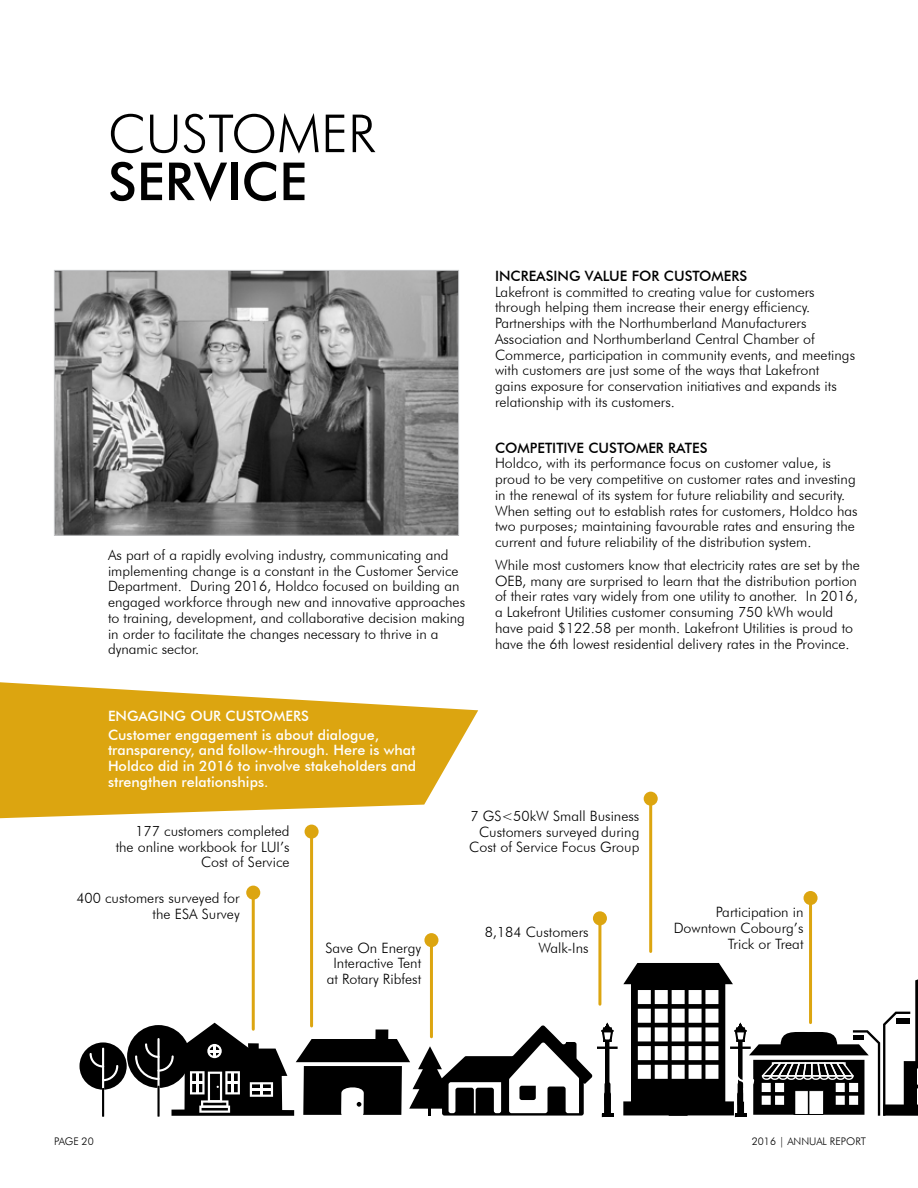
<style>
.page{position:relative;width:918px;height:1188px;background:#fff}
.page>*{position:absolute;margin:0;border:0;box-sizing:border-box;transform-origin:0 0}
.t1{font:300 52.5px "Futura BT";color:#000}
.t2{font:500 52.5px "Futura BT";color:#000}
.t3{font:300 14.25px/15.8px "Futura BT";color:#000;text-align:right}
.t4{font:500 14.25px/15.8px "Futura BT";color:#fff}
.t5{font:500 14.25px "Futura BT";color:#000}
.t6{font:300 10.5px "Futura BT";color:#000}
</style>
<div class="page">
<img style="left:56px;top:272px;width:401px;height:262px">
<div style="left:54px;top:270px;width:405px;height:266px;border:1px solid #c7c8ca"></div>
<hr style="left:809px;top:899px;width:3px;height:124px;background:#dca510">
<div style="left:804px;top:891px;width:14px;height:14px;background:#dca510;border-radius:50%"></div>
<hr style="left:649px;top:800px;width:3px;height:151px;background:#dca510">
<div style="left:644px;top:792px;width:14px;height:14px;background:#dca510;border-radius:50%"></div>
<hr style="left:310px;top:833px;width:3px;height:193px;background:#dca510">
<div style="left:305px;top:825px;width:14px;height:14px;background:#dca510;border-radius:50%"></div>
<hr style="left:598px;top:919px;width:3px;height:85px;background:#dca510">
<div style="left:593px;top:911px;width:14px;height:14px;background:#dca510;border-radius:50%"></div>
<hr style="left:430px;top:941px;width:3px;height:96px;background:#dca510">
<div style="left:424px;top:933px;width:14px;height:14px;background:#dca510;border-radius:50%"></div>
<hr style="left:252px;top:894px;width:3px;height:135px;background:#dca510">
<div style="left:246px;top:886px;width:14px;height:14px;background:#dca510;border-radius:50%"></div>
<hr style="left:597px;top:1047px;width:21px;height:2px;background:#000">
<svg style="left:0;top:682px;width:478px;height:136px;fill:#dca510"></svg>
<div style="left:127px;top:1025px;width:63px;height:63px;background:#000;border-radius:50%"></div>
<div style="left:80px;top:1042px;width:47px;height:48px;background:#000;border-radius:50%"></div>
<svg style="left:90px;top:1053px;width:28px;height:28px"></svg>
<hr style="left:102px;top:1048px;width:2px;height:69px;background:#fff">
<svg style="left:135px;top:1023px;width:458px;height:94px"></svg>
<svg style="left:102px;top:1088px;width:2px;height:29px"></svg>
<svg style="left:601px;top:963px;width:317px;height:154px"></svg>
<hr style="left:853px;top:1035px;width:11px;height:4px;background:#000">
<h1 class="t1" style="left:108px;top:102px;width:269px">CUSTOMER</h1>
<h1 class="t2" style="left:108px;top:150px;width:201px">SERVICE</h1>
<p class="t3" style="left:108px;top:547px;width:359px;text-align:left">As part of a rapidly evolving industry, communicating and implementing change is a constant in the Customer Service Department. During 2016, Holdco focused on building an engaged workforce through new and innovative approaches to training, development, and collaborative decision making in order to facilitate the changes necessary to thrive in a dynamic sector.</p>
<p class="t4" style="left:108px;top:707px;width:273px;line-height:18.5px">ENGAGING OUR CUSTOMERS<br>Customer engagement is about dialogue,</p>
<p class="t4" style="left:108px;top:742px;width:310px;text-align:justify">transparency, and follow-through. Here is what Holdco did in 2016 to involve stakeholders and strengthen relationships.</p>
<p class="t5" style="left:495px;top:267px;width:254px">INCREASING VALUE FOR CUSTOMERS</p>
<p class="t3" style="left:495px;top:283px;width:362px;text-align:left">Lakefront is committed to creating value for customers through helping them increase their energy efficiency.<br>Partnerships with the Northumberland Manufacturers Association and Northumberland Central Chamber of Commerce, participation in community events, and meetings with customers are just some of the ways that Lakefront<br>gains exposure for conservation initiatives and expands its relationship with its customers.</p>
<p class="t5" style="left:495px;top:439px;width:214px">COMPETITIVE CUSTOMER RATES</p>
<p class="t3" style="left:495px;top:455px;width:364px;text-align:left">Holdco, with its performance focus on customer value, is proud to be very competitive on customer rates and investing in the renewal of its system for future reliability and security.<br>When setting out to establish rates for customers, Holdco has two purposes; maintaining favourable rates and ensuring the current and future reliability of the distribution system.</p>
<p class="t3" style="left:495px;top:557px;width:366px;text-align:left">While most customers know that electricity rates are set by the OEB, many are surprised to learn that the distribution portion of their rates vary widely from one utility to another. In 2016, a Lakefront Utilities customer consuming 750 kWh would have paid $122.58 per month. Lakefront Utilities is proud to have the 6th lowest residential delivery rates in the Province.</p>
<p class="t3" style="left:116px;top:823px;width:175px">177 customers completed the online workbook for LUI’s<br>Cost of Service</p>
<p class="t3" style="left:76px;top:890px;width:165px">400 customers surveyed for the ESA Survey</p>
<p class="t3" style="left:325px;top:940px;width:97px;text-align:center">Save On Energy<br>Interactive Tent at Rotary Ribfest</p>
<p class="t3" style="left:469px;top:808px;width:172px">7 GS&lt;50kW Small Business<br>Customers surveyed during<br>Cost of Service Focus Group</p>
<p class="t3" style="left:485px;top:924px;width:105px">8,184 Customers<br>Walk-Ins</p>
<p class="t3" style="left:674px;top:904px;width:131px">Participation in<br>Downtown Cobourg’s<br>Trick or Treat</p>
<p class="t6" style="left:54px;top:1135px;width:41px">PAGE 20</p>
<p class="t6" style="left:752px;top:1135px;width:116px">2016 | ANNUAL REPORT</p>
</div>
